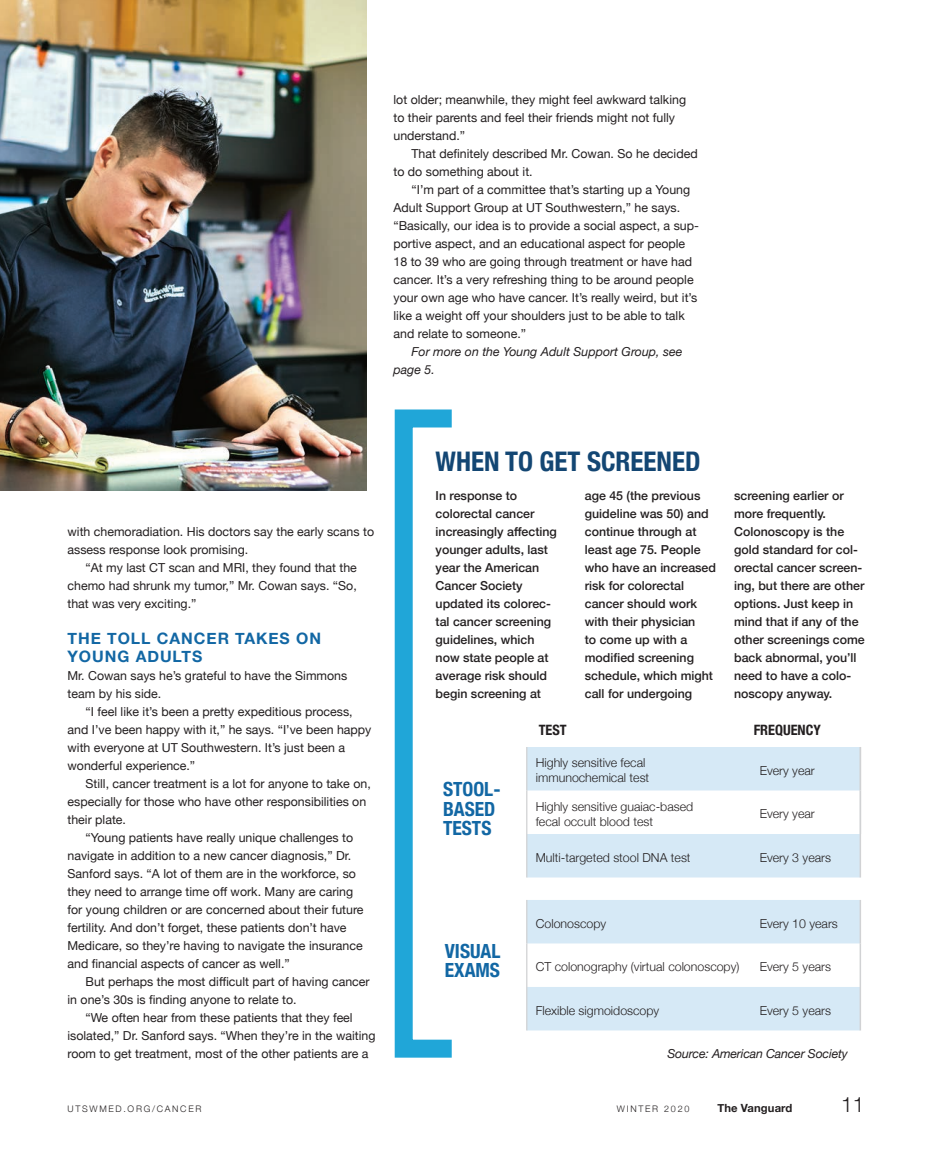
<style>
.page{position:relative;width:932px;height:1161px;background:#fff}
.page>*{position:absolute;margin:0;border:0;box-sizing:border-box;transform-origin:0 0}
.vanguard_subhead_fea{font:700 condensed 27px "Helvetica Neue";color:#134673}
.t1{font:300 21px "Helvetica Neue";color:#231f20}
.t2{font:700 condensed 19.5px/19.5px "Helvetica Neue";color:#1267a4}
.vanguard_subhead_fea-2{font:700 15.75px/18px "Helvetica Neue";letter-spacing:.06em;color:#1267a4}
.t3{font:700 condensed 14.25px "Helvetica Neue";color:#231f20}
.vanguard_body{font:12.3px/18px "Helvetica Neue";color:#231f20}
.vanguard_body_no_ind{font:500 12.3px/18px "Helvetica Neue";color:#231f20}
.t4{font:300 12.3px/14.9px "Helvetica Neue";color:#231f20}
.vanguard_body_no_ind-2{font:12.3px/18px "Helvetica Neue";color:#231f20}
.vanguard_body-2{font:italic 12.3px/18px "Helvetica Neue";color:#231f20}
.vanguard_body_no_ind-3{font:italic 12.3px "Helvetica Neue";letter-spacing:-.015em;color:#231f20}
.t5{font:700 11.25px "Helvetica Neue";letter-spacing:.01em;color:#231f20}
.t6{font:300 9px "Helvetica Neue";letter-spacing:.19em;color:#231f20}
</style>
<div class="page">
<img style="left:0;top:0;width:366px;height:490px">
<div style="left:394px;top:410px;width:66px;height:648px;background:#fff;border:18px solid #20a6d8"></div>
<svg style="left:527px;top:747px;width:332px;height:283px;fill:#d6e9f6"></svg>
<hr style="left:526px;top:747px;width:1px;height:43px;background:#d1d2d4">
<hr style="left:526px;top:790px;width:1px;height:44px;background:#d1d2d4">
<hr style="left:526px;top:943px;width:1px;height:44px;background:#d1d2d4">
<hr style="left:526px;top:834px;width:1px;height:44px;background:#d1d2d4">
<hr style="left:526px;top:900px;width:1px;height:43px;background:#d1d2d4">
<hr style="left:526px;top:987px;width:1px;height:43px;background:#d1d2d4">
<hr style="left:859px;top:747px;width:2px;height:43px;background:#d1d2d4">
<hr style="left:859px;top:790px;width:2px;height:44px;background:#d1d2d4">
<hr style="left:859px;top:834px;width:2px;height:44px;background:#d1d2d4">
<hr style="left:859px;top:900px;width:2px;height:43px;background:#d1d2d4">
<hr style="left:859px;top:943px;width:2px;height:44px;background:#d1d2d4">
<hr style="left:859px;top:987px;width:2px;height:43px;background:#d1d2d4">
<p class="vanguard_body" style="left:393px;top:91px;width:294px">lot older; meanwhile, they might feel awkward talking to their parents and feel their friends might not fully understand.”</p>
<p class="vanguard_body" style="left:393px;top:145px;width:306px;text-indent:18px">That definitely described Mr. Cowan. So he decided to do something about it.</p>
<p class="vanguard_body" style="left:393px;top:181px;width:307px;text-indent:18px">“I’m part of a committee that’s starting up a Young Adult Support Group at UT Southwestern,” he says. “Basically, our idea is to provide a social aspect, a sup&shy;portive aspect, and an educational aspect for people 18 to 39 who are going through treatment or have had cancer. It’s a very refreshing thing to be around people your own age who have cancer. It’s really weird, but it’s like a weight off your shoulders just to be able to talk and relate to someone.”</p>
<p class="vanguard_body-2" style="left:393px;top:343px;width:290px;text-indent:18px">For more on the Young Adult Support Group, see page 5.</p>
<p class="vanguard_body" style="left:68px;top:523px;width:308px">with chemoradiation. His doctors say the early scans to assess response look promising.</p>
<p class="vanguard_body" style="left:68px;top:559px;width:291px;text-align:justify;text-indent:18px">“At my last CT scan and MRI, they found that the chemo had shrunk my tumor,” Mr. Cowan says. “So, that was very exciting.”</p>
<p class="vanguard_subhead_fea-2" style="left:68px;top:629px;width:255px">THE TOLL CANCER TAKES ON<br>YOUNG ADULTS</p>
<p class="vanguard_body_no_ind-2" style="left:68px;top:667px;width:281px">Mr. Cowan says he’s grateful to have the Simmons team by his side.</p>
<p class="vanguard_body" style="left:68px;top:703px;width:305px;text-indent:18px">“I feel like it’s been a pretty expeditious process, and I’ve been happy with it,” he says. “I’ve been happy with everyone at UT Southwestern. It’s just been a wonderful experience.”</p>
<p class="vanguard_body" style="left:68px;top:775px;width:305px;text-indent:18px">Still, cancer treatment is a lot for anyone to take on, especially for those who have other responsibilities on their plate.</p>
<p class="vanguard_body" style="left:68px;top:829px;width:297px;text-indent:18px">“Young patients have really unique challenges to navigate in addition to a new cancer diagnosis,” Dr.<br>Sanford says. “A lot of them are in the workforce, so they need to arrange time off work. Many are caring for young children or are concerned about their future fertility. And don’t forget, these patients don’t have Medicare, so they’re having to navigate the insurance and financial aspects of cancer as well.”</p>
<p class="vanguard_body" style="left:68px;top:973px;width:304px;text-indent:18px">But perhaps the most difficult part of having cancer in one’s 30s is finding anyone to relate to.</p>
<p class="vanguard_body" style="left:68px;top:1009px;width:309px;text-align:center">“We often hear from these patients that they feel isolated,” Dr. Sanford says. “When they’re in the waiting room to get treatment, most of the other patients are a</p>
<p class="vanguard_subhead_fea" style="left:435px;top:439px;width:266px">WHEN TO GET SCREENED</p>
<p class="vanguard_body_no_ind" style="left:435px;top:485px;width:123px">In response to colorectal cancer increasingly affecting younger adults, last year the American<br>Cancer Society updated its colorec&shy;tal cancer screening guidelines, which now state people at average risk should begin screening at</p>
<p class="vanguard_body_no_ind" style="left:585px;top:485px;width:133px">age 45 (the previous guideline was 50) and continue through at least age 75. People who have an increased risk for colorectal cancer should work with their physician<br>to come up with a modified screening schedule, which might call for undergoing</p>
<p class="vanguard_body_no_ind" style="left:734px;top:485px;width:111px">screening earlier or more frequently.</p>
<p class="vanguard_body_no_ind" style="left:734px;top:521px;width:132px">Colonoscopy is the gold standard for col&shy;orectal cancer screen&shy;ing, but there are other options. Just keep in mind that if any of the other screenings come back abnormal, you’ll need to have a colo&shy;noscopy anyway.</p>
<p class="t2" style="left:443px;top:778px;width:59px">STOOL-<br>BASED<br>TESTS</p>
<p class="t2" style="left:445px;top:940px;width:57px">VISUAL<br>EXAMS</p>
<p class="t3" style="left:539px;top:718px;width:29px">TEST</p>
<p class="t3" style="left:753px;top:718px;width:69px">FREQUENCY</p>
<p class="t4" style="left:536px;top:755px;width:115px">Highly sensitive fecal immunochemical test</p>
<p class="t4" style="left:759px;top:762px;width:57px">Every year</p>
<p class="t4" style="left:536px;top:798px;width:159px">Highly sensitive guaiac-based fecal occult blood test</p>
<p class="t4" style="left:759px;top:806px;width:57px">Every year</p>
<p class="t4" style="left:536px;top:849px;width:156px">Multi-targeted stool DNA test</p>
<p class="t4" style="left:759px;top:849px;width:73px">Every 3 years</p>
<p class="t4" style="left:536px;top:915px;width:72px">Colonoscopy</p>
<p class="t4" style="left:759px;top:915px;width:80px">Every 10 years</p>
<p class="t4" style="left:536px;top:958px;width:205px">CT colonography (virtual colonoscopy)</p>
<p class="t4" style="left:759px;top:958px;width:73px">Every 5 years</p>
<p class="t4" style="left:536px;top:1002px;width:125px">Flexible sigmoidoscopy</p>
<p class="t4" style="left:759px;top:1002px;width:73px">Every 5 years</p>
<p class="vanguard_body_no_ind-3" style="left:667px;top:1045px;width:182px">Source: American Cancer Society</p>
<p class="t6" style="left:68px;top:1101px;width:135px">UTSWMED.ORG/CANCER</p>
<p class="t6" style="left:617px;top:1101px;width:74px">WINTER 2020</p>
<p class="t5" style="left:717px;top:1099px;width:77px">The Vanguard</p>
<h2 class="t1" style="left:841px;top:1088px;width:25px">11</h2>
</div>
